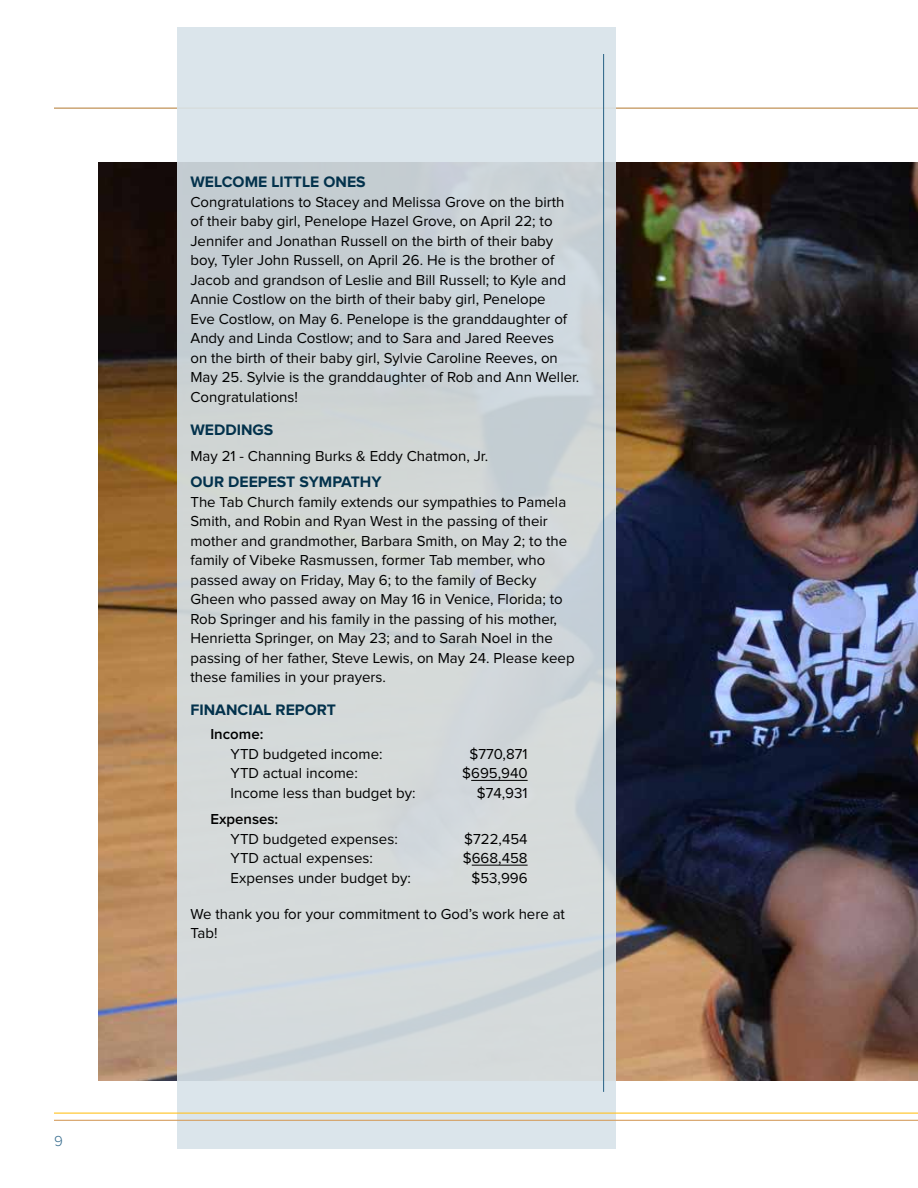
<style>
.page{position:relative;width:918px;height:1188px;background:#fff}
.page>*{position:absolute;margin:0;border:0;box-sizing:border-box;transform-origin:0 0}
.t1{font:700 15.75px "Proxima Nova";color:#03324c}
.t2{font:15px/19.5px "Proxima Nova";color:#000}
.t3{font:600 15px "Proxima Nova";color:#000}
.t4{font:300 15px "Proxima Nova";color:#396e8f}
</style>
<div class="page">
<img style="left:98px;top:162px;width:820px;height:918px">
<hr style="left:54px;top:108px;width:864px;height:1px;background:#ba8746">
<svg style="left:177px;top:27px;width:438px;height:1121px;background:#d1d8db"></svg>
<hr style="left:603px;top:54px;width:1px;height:1038px;background:#396e8f">
<hr style="left:54px;top:1120px;width:864px;height:1px;background:#d59e60">
<hr style="left:54px;top:1113px;width:864px;height:1px;background:#ffc222">
<hr style="left:471px;top:780px;width:57px;height:1px;background:#000">
<hr style="left:472px;top:865px;width:56px;height:1px;background:#000">
<p class="t4" style="left:54px;top:1134px;width:10px">9</p>
<p class="t1" style="left:190px;top:175px;width:177px">WELCOME LITTLE ONES</p>
<p class="t2" style="left:190px;top:193px;width:390px">Congratulations to Stacey and Melissa Grove on the birth of their baby girl, Penelope Hazel Grove, on April 22; to Jennifer and Jonathan Russell on the birth of their baby boy, Tyler John Russell, on April 26. He is the brother of Jacob and grandson of Leslie and Bill Russell; to Kyle and Annie Costlow on the birth of their baby girl, Penelope<br>Eve Costlow, on May 6. Penelope is the granddaughter of Andy and Linda Costlow; and to Sara and Jared Reeves<br>on the birth of their baby girl, Sylvie Caroline Reeves, on May 25. Sylvie is the granddaughter of Rob and Ann Weller.<br>Congratulations!</p>
<p class="t1" style="left:190px;top:423px;width:84px">WEDDINGS</p>
<p class="t2" style="left:190px;top:447px;width:299px">May 21 - Channing Burks &amp; Eddy Chatmon, Jr.</p>
<p class="t1" style="left:190px;top:475px;width:193px">OUR DEEPEST SYMPATHY</p>
<p class="t2" style="left:190px;top:493px;width:386px">The Tab Church family extends our sympathies to Pamela Smith, and Robin and Ryan West in the passing of their mother and grandmother, Barbara Smith, on May 2; to the family of Vibeke Rasmussen, former Tab member, who passed away on Friday, May 6; to the family of Becky Gheen who passed away on May 16 in Venice, Florida; to Rob Springer and his family in the passing of his mother, Henrietta Springer, on May 23; and to Sarah Noel in the passing of her father, Steve Lewis, on May 24. Please keep these families in your prayers.</p>
<p class="t1" style="left:190px;top:703px;width:147px">FINANCIAL REPORT</p>
<p class="t3" style="left:210px;top:728px;width:54px">Income:</p>
<p class="t2" style="left:231px;top:745px;width:186px">YTD budgeted income:<br>YTD actual income:<br>Income less than budget by:</p>
<p class="t3" style="left:210px;top:812px;width:69px">Expenses:</p>
<p class="t2" style="left:231px;top:830px;width:182px">YTD budgeted expenses:<br>YTD actual expenses:<br>Expenses under budget by:</p>
<p class="t2" style="left:462px;top:745px;width:67px;text-align:right">$770,871 $695,940 $74,931</p>
<p class="t2" style="left:463px;top:830px;width:66px;text-align:center">$722,454 $668,458 $53,996</p>
<p class="t2" style="left:190px;top:905px;width:376px">We thank you for your commitment to God’s work here at<br>Tab!</p>
</div>
